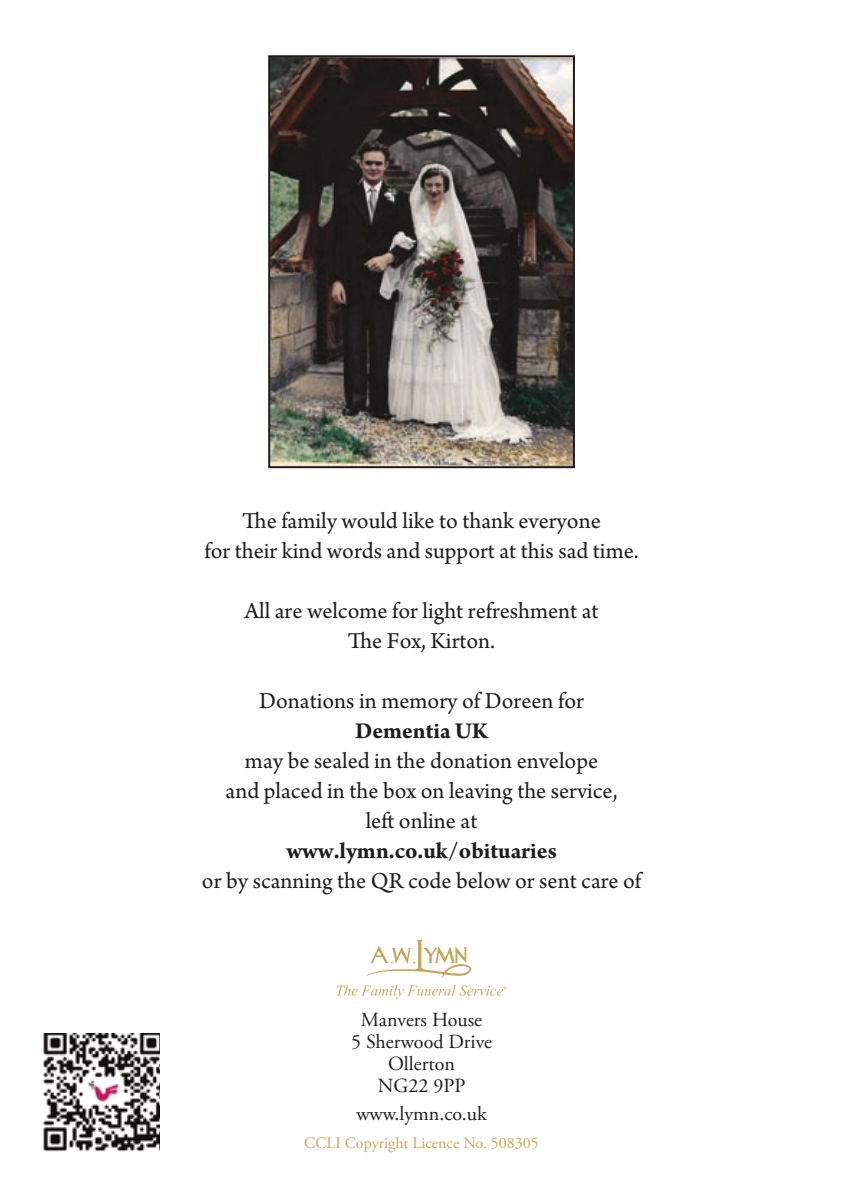
<style>
.page{position:relative;width:842px;height:1191px;background:#fff}
.page>*{position:absolute;margin:0;border:0;box-sizing:border-box;transform-origin:0 0}
.t1{font:24px/30px "Arno Pro";color:#1d1d1b;text-align:center}
.t2{font:700 24px "Arno Pro";color:#1d1d1b}
.t3{font:20px/22px "Adobe Garamond Pro";color:#1d1d1b;text-align:center}
.t4{font:16px "Adobe Garamond Pro";color:#c6a65b}
</style>
<div class="page">
<img style="left:271px;top:58px;width:301px;height:407px">
<div style="left:268px;top:55px;width:307px;height:413px;border:2px solid #1d1d1b"></div>
<svg style="left:336px;top:939px;width:171px;height:59px"></svg>
<img style="left:43px;top:1033px;width:117px;height:119px">
<p class="t1" style="left:204px;top:507px;width:436px">The family would like to thank everyone<br>for their kind words and support at this sad time.</p>
<p class="t1" style="left:244px;top:597px;width:356px">All are welcome for light refreshment at<br>The Fox, Kirton.</p>
<p class="t1" style="left:259px;top:687px;width:326px">Donations in memory of Doreen for</p>
<p class="t2" style="left:355px;top:717px;width:135px">Dementia UK</p>
<p class="t1" style="left:226px;top:747px;width:393px">may be sealed in the donation envelope and placed in the box on leaving the service, left online at</p>
<p class="t2" style="left:286px;top:837px;width:272px">www.lymn.co.uk/obituaries</p>
<p class="t1" style="left:202px;top:867px;width:441px">or by scanning the QR code below or sent care of</p>
<p class="t3" style="left:351px;top:1009px;width:143px">Manvers House<br>5 Sherwood Drive<br>Ollerton<br>NG22 9PP</p>
<p class="t3" style="left:356px;top:1103px;width:132px">www.lymn.co.uk</p>
<p class="t4" style="left:304px;top:1133px;width:236px">CCLI Copyright Licence No. 508305</p>
</div>
